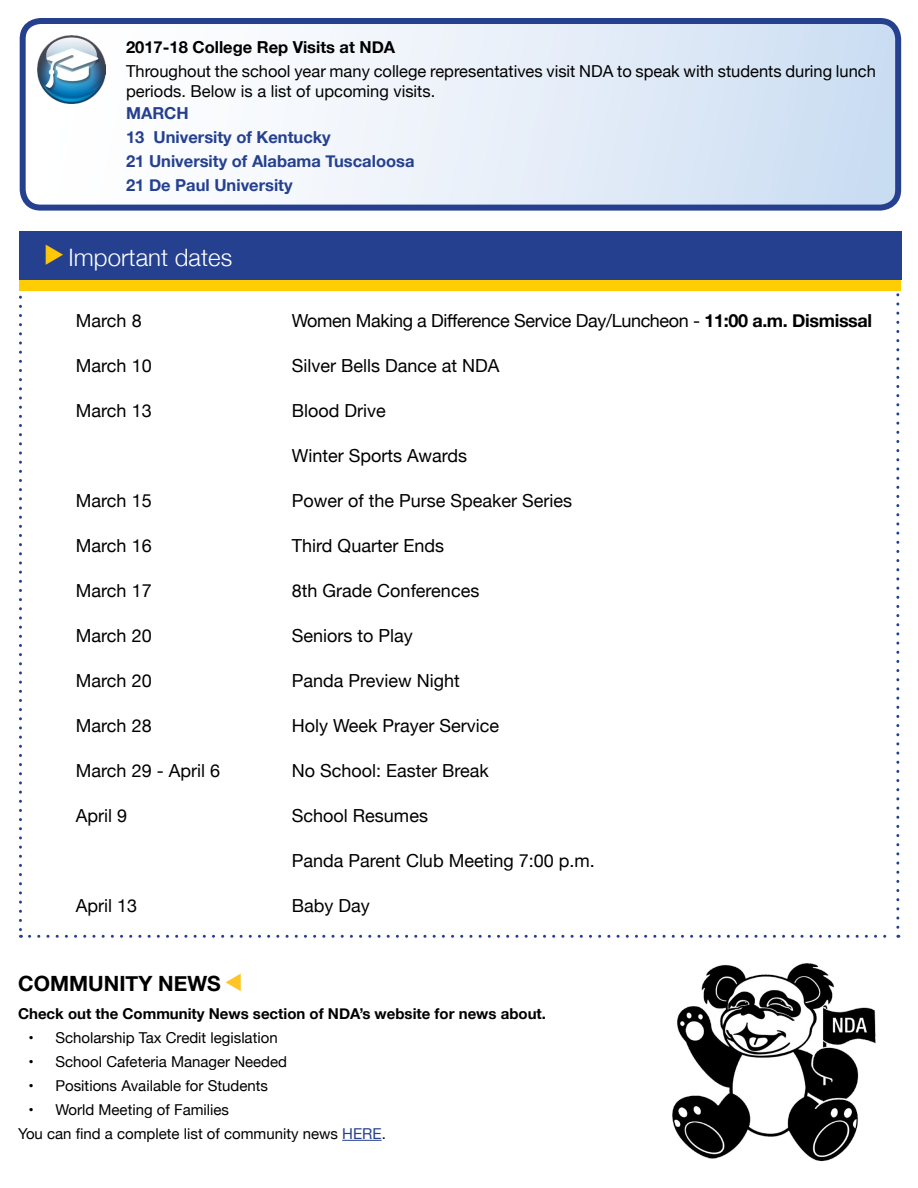
<style>
.page{position:relative;width:918px;height:1188px;background:#fff}
.page>*{position:absolute;margin:0;border:0;box-sizing:border-box;transform-origin:0 0}
.t1{font:300 24px "Helvetica Neue";color:#fff}
.t2{font:700 21px "Helvetica Neue";color:#000}
.t3{font:21px "Monotype Sorts";color:#ffc425}
.t4{font:18px "Helvetica Neue";color:#000}
.t5{font:18px "Helvetica Neue";letter-spacing:-.02em;color:#000}
.t6{font:16.5px/19.8px "Helvetica Neue";color:#000}
.t7{font:700 16.5px "Helvetica Neue";color:#25408f}
.t8{font:700 16.5px "Helvetica Neue";color:#000}
.t9{font:15px "Helvetica Neue";color:#000}
.t10{font:700 15px "Helvetica Neue";color:#000}
.s1{font-weight:700}
.s2{color:#25408f}
</style>
<div class="page">
<hr style="left:342px;top:1140px;width:40px;height:1px;background:#25408f">
<svg style="left:19px;top:295px;width:3px;height:643px"></svg>
<svg style="left:30px;top:935px;width:869px;height:3px"></svg>
<svg style="left:896px;top:293px;width:3px;height:634px"></svg>
<div style="left:19px;top:232px;width:882px;height:48px;background:#25408f"></div>
<div style="left:19px;top:280px;width:881px;height:11px;background:#ffcd03"></div>
<img style="left:672px;top:963px;width:204px;height:199px">
<svg style="left:27px;top:25px;width:867px;height:179px"></svg>
<div style="left:20px;top:18px;width:881px;height:193px;border:6px solid #25408f;border-radius:18px"></div>
<img style="left:38px;top:35px;width:68px;height:68px">
<p class="t8" style="left:126px;top:34px;width:271px">2017-18 College Rep Visits at NDA</p>
<p class="t6" style="left:126px;top:62px;width:751px">Throughout the school year many college representatives visit NDA to speak with students during lunch periods. Below is a list of upcoming visits.</p>
<p class="t7" style="left:126px;top:101px;width:64px">MARCH</p>
<p class="t7" style="left:126px;top:125px;width:206px">13 University of Kentucky</p>
<p class="t7" style="left:126px;top:149px;width:290px">21 University of Alabama Tuscaloosa</p>
<p class="t7" style="left:126px;top:173px;width:168px">21 De Paul University</p>
<p class="t1" style="left:69px;top:238px;width:165px">Important dates</p>
<p class="t4" style="left:76px;top:307px;width:67px">March 8</p>
<p class="t5" style="left:292px;top:307px;width:582px">Women Making a Difference Service Day/Luncheon - <span class="s1">11:00 a.m. Dismissal</span></p>
<p class="t4" style="left:76px;top:352px;width:77px">March 10</p>
<p class="t4" style="left:292px;top:352px;width:209px">Silver Bells Dance at NDA</p>
<p class="t4" style="left:76px;top:397px;width:77px">March 13</p>
<p class="t4" style="left:292px;top:397px;width:95px">Blood Drive</p>
<p class="t4" style="left:292px;top:442px;width:177px">Winter Sports Awards</p>
<p class="t4" style="left:76px;top:487px;width:77px">March 15</p>
<p class="t4" style="left:292px;top:487px;width:282px">Power of the Purse Speaker Series</p>
<p class="t4" style="left:76px;top:532px;width:77px">March 16</p>
<p class="t4" style="left:292px;top:532px;width:154px">Third Quarter Ends</p>
<p class="t4" style="left:76px;top:577px;width:77px">March 17</p>
<p class="t4" style="left:292px;top:577px;width:189px">8th Grade Conferences</p>
<p class="t4" style="left:76px;top:622px;width:77px">March 20</p>
<p class="t4" style="left:292px;top:622px;width:122px">Seniors to Play</p>
<p class="t4" style="left:76px;top:667px;width:77px">March 20</p>
<p class="t4" style="left:292px;top:667px;width:169px">Panda Preview Night</p>
<p class="t4" style="left:76px;top:712px;width:77px">March 28</p>
<p class="t4" style="left:292px;top:712px;width:209px">Holy Week Prayer Service</p>
<p class="t4" style="left:76px;top:757px;width:146px">March 29 - April 6</p>
<p class="t4" style="left:292px;top:757px;width:199px">No School: Easter Break</p>
<p class="t4" style="left:76px;top:802px;width:53px">April 9</p>
<p class="t4" style="left:292px;top:802px;width:138px">School Resumes</p>
<p class="t4" style="left:292px;top:847px;width:304px">Panda Parent Club Meeting 7:00 p.m.</p>
<p class="t4" style="left:76px;top:892px;width:63px">April 13</p>
<p class="t4" style="left:292px;top:892px;width:80px">Baby Day</p>
<p class="t2" style="left:18px;top:967px;width:204px">COMMUNITY NEWS</p>
<p class="t3" style="left:243px;top:973px;width:20px;rotate:90deg">t</p>
<p class="t10" style="left:18px;top:1002px;width:530px">Check out the Community News section of NDA’s website for news about.</p>
<p class="t9" style="left:28px;top:1027px;width:251px">• Scholarship Tax Credit legislation</p>
<p class="t9" style="left:28px;top:1051px;width:260px">• School Cafeteria Manager Needed</p>
<p class="t9" style="left:28px;top:1075px;width:241px">• Positions Available for Students</p>
<p class="t9" style="left:28px;top:1099px;width:202px">• World Meeting of Families</p>
<p class="t9" style="left:18px;top:1123px;width:369px">You can find a complete list of community news <span class="s2">HERE</span>.</p>
</div>
